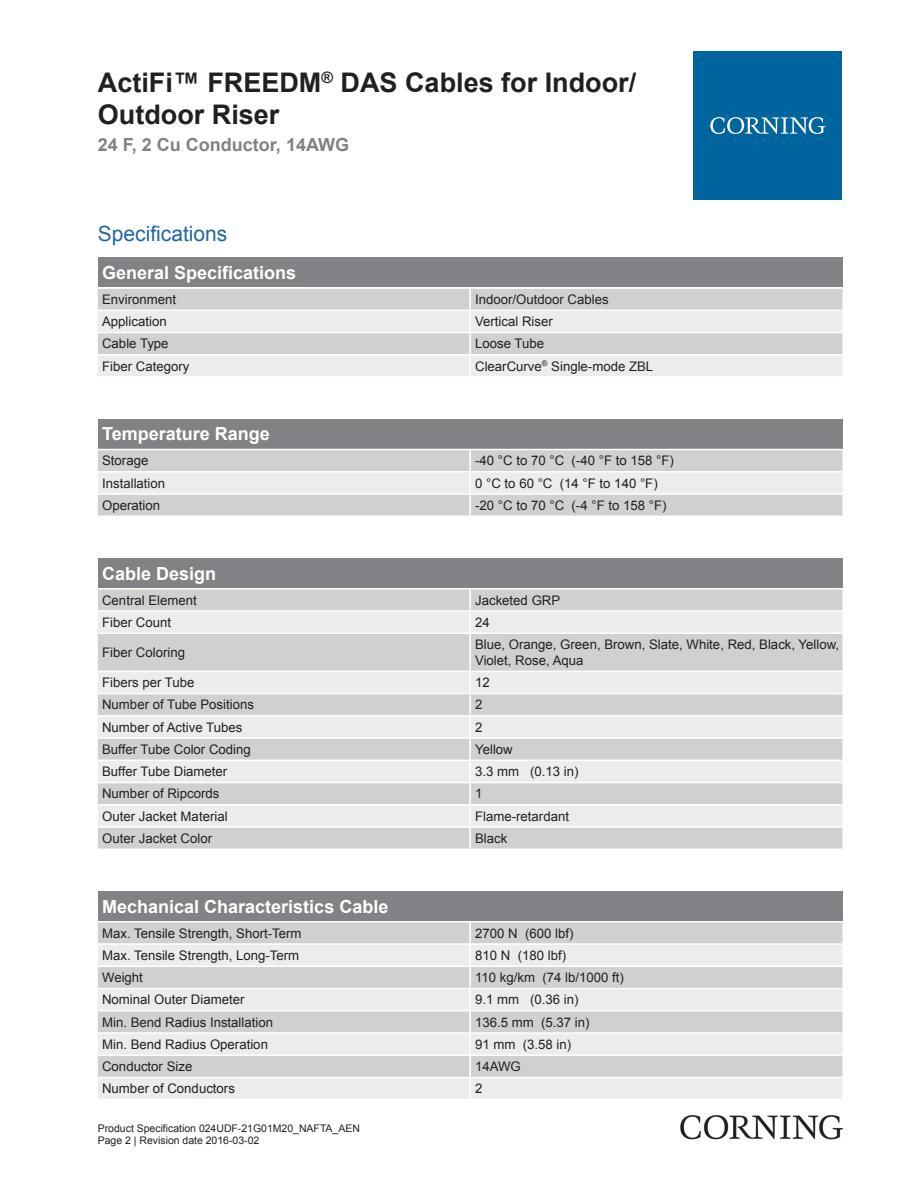
<style>
.page{position:relative;width:919px;height:1187px;background:#fff}
.page>*{position:absolute;margin:0;border:0;box-sizing:border-box;transform-origin:0 0}
.t1{font:700 27px/32.4px "Arial";color:#231f20}
.t2{font:21px "Arial";color:#2166a2}
.t3{font:700 18px "Arial";color:#fff}
.t4{font:700 18px "Arial";color:#808285}
.t5{font:13.2px/15.9px "Arial";color:#231f20}
.t6{font:10.5px/12.6px "Arial";color:#231f20}
</style>
<div class="page">
<div style="left:98px;top:257px;width:744px;height:30px;background:#808285"></div>
<div style="left:98px;top:289px;width:744px;height:20px;background:#d1cfcf"></div>
<svg style="left:98px;top:311px;width:744px;height:65px;background:#e4e2e2"></svg>
<hr style="left:469px;top:289px;width:2px;height:20px;background:#fff">
<hr style="left:469px;top:311px;width:2px;height:21px;background:#fff">
<hr style="left:469px;top:333px;width:2px;height:21px;background:#fff">
<hr style="left:469px;top:355px;width:2px;height:21px;background:#fff">
<hr style="left:98px;top:332px;width:372px;height:1px;background:#fff">
<hr style="left:470px;top:332px;width:372px;height:1px;background:#fff">
<hr style="left:98px;top:354px;width:372px;height:1px;background:#fff">
<hr style="left:470px;top:354px;width:372px;height:1px;background:#fff">
<div style="left:98px;top:419px;width:744px;height:29px;background:#808285"></div>
<div style="left:98px;top:450px;width:744px;height:65px;background:#d1cfcf"></div>
<div style="left:98px;top:472px;width:744px;height:21px;background:#edeceb"></div>
<hr style="left:469px;top:450px;width:2px;height:21px;background:#fff">
<hr style="left:469px;top:472px;width:2px;height:21px;background:#fff">
<hr style="left:469px;top:494px;width:2px;height:21px;background:#fff">
<hr style="left:98px;top:471px;width:372px;height:1px;background:#fff">
<hr style="left:470px;top:471px;width:372px;height:1px;background:#fff">
<hr style="left:98px;top:493px;width:372px;height:1px;background:#fff">
<hr style="left:470px;top:493px;width:372px;height:1px;background:#fff">
<div style="left:98px;top:558px;width:744px;height:30px;background:#808285"></div>
<div style="left:98px;top:589px;width:744px;height:259px;background:#d1cfcf"></div>
<svg style="left:98px;top:611px;width:744px;height:215px;background:#dfdedd"></svg>
<hr style="left:469px;top:589px;width:2px;height:21px;background:#fff">
<hr style="left:469px;top:611px;width:2px;height:21px;background:#fff">
<hr style="left:469px;top:634px;width:2px;height:36px;background:#fff">
<hr style="left:469px;top:672px;width:2px;height:20px;background:#fff">
<hr style="left:469px;top:694px;width:2px;height:21px;background:#fff">
<hr style="left:469px;top:716px;width:2px;height:21px;background:#fff">
<hr style="left:469px;top:738px;width:2px;height:21px;background:#fff">
<hr style="left:469px;top:761px;width:2px;height:20px;background:#fff">
<hr style="left:469px;top:783px;width:2px;height:21px;background:#fff">
<hr style="left:469px;top:805px;width:2px;height:21px;background:#fff">
<hr style="left:469px;top:827px;width:2px;height:21px;background:#fff">
<hr style="left:98px;top:610px;width:372px;height:1px;background:#fff">
<hr style="left:470px;top:610px;width:372px;height:1px;background:#fff">
<hr style="left:98px;top:632px;width:372px;height:2px;background:#fff">
<hr style="left:470px;top:632px;width:372px;height:2px;background:#fff">
<hr style="left:98px;top:670px;width:372px;height:2px;background:#fff">
<hr style="left:470px;top:670px;width:372px;height:2px;background:#fff">
<hr style="left:98px;top:692px;width:372px;height:2px;background:#fff">
<hr style="left:470px;top:692px;width:372px;height:2px;background:#fff">
<hr style="left:98px;top:715px;width:372px;height:1px;background:#fff">
<hr style="left:470px;top:715px;width:372px;height:1px;background:#fff">
<hr style="left:98px;top:737px;width:372px;height:1px;background:#fff">
<hr style="left:470px;top:737px;width:372px;height:1px;background:#fff">
<hr style="left:98px;top:759px;width:372px;height:2px;background:#fff">
<hr style="left:470px;top:759px;width:372px;height:2px;background:#fff">
<hr style="left:98px;top:781px;width:372px;height:2px;background:#fff">
<hr style="left:470px;top:781px;width:372px;height:2px;background:#fff">
<hr style="left:98px;top:804px;width:372px;height:1px;background:#fff">
<hr style="left:470px;top:804px;width:372px;height:1px;background:#fff">
<hr style="left:98px;top:826px;width:372px;height:1px;background:#fff">
<hr style="left:470px;top:826px;width:372px;height:1px;background:#fff">
<div style="left:98px;top:891px;width:744px;height:29px;background:#808285"></div>
<div style="left:98px;top:922px;width:744px;height:21px;background:#d1cfcf"></div>
<svg style="left:98px;top:945px;width:744px;height:153px;background:#e1e0df"></svg>
<hr style="left:469px;top:922px;width:2px;height:21px;background:#fff">
<hr style="left:469px;top:944px;width:2px;height:21px;background:#fff">
<hr style="left:469px;top:966px;width:2px;height:21px;background:#fff">
<hr style="left:469px;top:989px;width:2px;height:20px;background:#fff">
<hr style="left:469px;top:1011px;width:2px;height:21px;background:#fff">
<hr style="left:469px;top:1033px;width:2px;height:21px;background:#fff">
<hr style="left:469px;top:1055px;width:2px;height:21px;background:#fff">
<hr style="left:469px;top:1078px;width:2px;height:20px;background:#fff">
<hr style="left:98px;top:965px;width:372px;height:1px;background:#fff">
<hr style="left:470px;top:965px;width:372px;height:1px;background:#fff">
<hr style="left:98px;top:987px;width:372px;height:2px;background:#fff">
<hr style="left:470px;top:987px;width:372px;height:2px;background:#fff">
<hr style="left:98px;top:1009px;width:372px;height:2px;background:#fff">
<hr style="left:470px;top:1009px;width:372px;height:2px;background:#fff">
<hr style="left:98px;top:1032px;width:372px;height:1px;background:#fff">
<hr style="left:470px;top:1032px;width:372px;height:1px;background:#fff">
<hr style="left:98px;top:1054px;width:372px;height:1px;background:#fff">
<hr style="left:470px;top:1054px;width:372px;height:1px;background:#fff">
<hr style="left:98px;top:1076px;width:372px;height:2px;background:#fff">
<hr style="left:470px;top:1076px;width:372px;height:2px;background:#fff">
<div style="left:693px;top:51px;width:149px;height:149px;background:#00649e"></div>
<svg style="left:710px;top:117px;width:115px;height:17px"></svg>
<img style="left:680px;top:1115px;width:162px;height:24px">
<h1 class="t1" style="left:98px;top:67px;width:540px">ActiFi™ FREEDM<sup>®</sup> DAS Cables for Indoor/<br>Outdoor Riser</h1>
<h3 class="t4" style="left:98px;top:132px;width:253px">24 F, 2 Cu Conductor, 14AWG</h3>
<h2 class="t2" style="left:98px;top:219px;width:131px">Specifications</h2>
<h3 class="t3" style="left:102px;top:260px;width:196px">General Specifications</h3>
<p class="t5" style="left:102px;top:291px;width:76px">Environment</p>
<p class="t5" style="left:475px;top:291px;width:135px">Indoor/Outdoor Cables</p>
<p class="t5" style="left:102px;top:314px;width:66px">Application</p>
<p class="t5" style="left:475px;top:314px;width:79px">Vertical Riser</p>
<p class="t5" style="left:102px;top:336px;width:68px">Cable Type</p>
<p class="t5" style="left:475px;top:336px;width:70px">Loose Tube</p>
<p class="t5" style="left:102px;top:358px;width:89px">Fiber Category</p>
<p class="t5" style="left:475px;top:358px;width:180px">ClearCurve<sup>®</sup> Single-mode ZBL</p>
<h3 class="t3" style="left:102px;top:422px;width:169px">Temperature Range</h3>
<p class="t5" style="left:102px;top:453px;width:48px">Storage</p>
<p class="t5" style="left:475px;top:453px;width:200px">-40 °C to 70 °C (-40 °F to 158 °F)</p>
<p class="t5" style="left:102px;top:475px;width:65px">Installation</p>
<p class="t5" style="left:475px;top:475px;width:184px">0 °C to 60 °C (14 °F to 140 °F)</p>
<p class="t5" style="left:102px;top:497px;width:59px">Operation</p>
<p class="t5" style="left:475px;top:497px;width:193px">-20 °C to 70 °C (-4 °F to 158 °F)</p>
<h3 class="t3" style="left:102px;top:561px;width:116px">Cable Design</h3>
<p class="t5" style="left:102px;top:592px;width:96px">Central Element</p>
<p class="t5" style="left:475px;top:592px;width:87px">Jacketed GRP</p>
<p class="t5" style="left:102px;top:614px;width:70px">Fiber Count</p>
<p class="t5" style="left:475px;top:614px;width:16px">24</p>
<p class="t5" style="left:102px;top:644px;width:84px">Fiber Coloring</p>
<p class="t5" style="left:475px;top:636px;width:365px">Blue, Orange, Green, Brown, Slate, White, Red, Black, Yellow,<br>Violet, Rose, Aqua</p>
<p class="t5" style="left:102px;top:674px;width:94px">Fibers per Tube</p>
<p class="t5" style="left:475px;top:674px;width:16px">12</p>
<p class="t5" style="left:102px;top:697px;width:153px">Number of Tube Positions</p>
<p class="t5" style="left:475px;top:697px;width:9px">2</p>
<p class="t5" style="left:102px;top:719px;width:142px">Number of Active Tubes</p>
<p class="t5" style="left:475px;top:719px;width:9px">2</p>
<p class="t5" style="left:102px;top:741px;width:150px">Buffer Tube Color Coding</p>
<p class="t5" style="left:475px;top:741px;width:39px">Yellow</p>
<p class="t5" style="left:102px;top:763px;width:127px">Buffer Tube Diameter</p>
<p class="t5" style="left:475px;top:763px;width:105px">3.3 mm (0.13 in)</p>
<p class="t5" style="left:102px;top:785px;width:119px">Number of Ripcords</p>
<p class="t5" style="left:475px;top:785px;width:9px">1</p>
<p class="t5" style="left:102px;top:808px;width:127px">Outer Jacket Material</p>
<p class="t5" style="left:475px;top:808px;width:95px">Flame-retardant</p>
<p class="t5" style="left:102px;top:830px;width:112px">Outer Jacket Color</p>
<p class="t5" style="left:475px;top:830px;width:34px">Black</p>
<h3 class="t3" style="left:102px;top:894px;width:288px">Mechanical Characteristics Cable</h3>
<p class="t5" style="left:102px;top:925px;width:201px">Max. Tensile Strength, Short-Term</p>
<p class="t5" style="left:475px;top:925px;width:100px">2700 N (600 lbf)</p>
<p class="t5" style="left:102px;top:947px;width:199px">Max. Tensile Strength, Long-Term</p>
<p class="t5" style="left:475px;top:947px;width:92px">810 N (180 lbf)</p>
<p class="t5" style="left:102px;top:969px;width:42px">Weight</p>
<p class="t5" style="left:475px;top:969px;width:150px">110 kg/km (74 lb/1000 ft)</p>
<p class="t5" style="left:102px;top:991px;width:144px">Nominal Outer Diameter</p>
<p class="t5" style="left:475px;top:991px;width:105px">9.1 mm (0.36 in)</p>
<p class="t5" style="left:102px;top:1014px;width:172px">Min. Bend Radius Installation</p>
<p class="t5" style="left:475px;top:1014px;width:116px">136.5 mm (5.37 in)</p>
<p class="t5" style="left:102px;top:1036px;width:167px">Min. Bend Radius Operation</p>
<p class="t5" style="left:475px;top:1036px;width:98px">91 mm (3.58 in)</p>
<p class="t5" style="left:102px;top:1058px;width:92px">Conductor Size</p>
<p class="t5" style="left:475px;top:1058px;width:47px">14AWG</p>
<p class="t5" style="left:102px;top:1080px;width:134px">Number of Conductors</p>
<p class="t5" style="left:475px;top:1080px;width:9px">2</p>
<p class="t6" style="left:98px;top:1121px;width:264px">Product Specification 024UDF-21G01M20_NAFTA_AEN<br>Page 2 | Revision date 2016-03-02</p>
</div>
